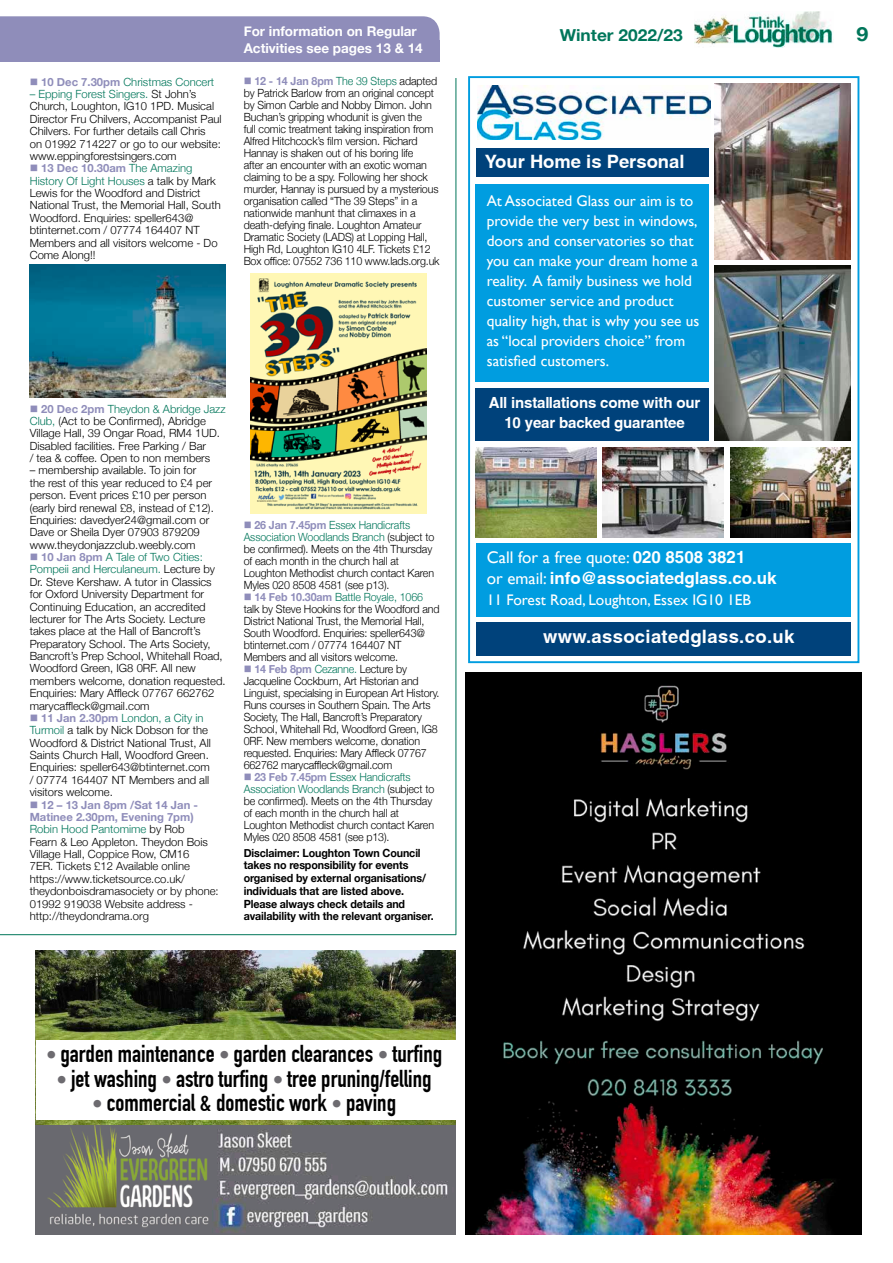
<style>
.page{position:relative;width:893px;height:1263px;background:#fff}
.page>*{position:absolute;margin:0;border:0;box-sizing:border-box;transform-origin:0 0}
.t1{font:700 23.85px "DIN Condensed";color:#000}
.t2{font:700 19.5px "Helvetica Neue";color:#00765a;scale:1.1 1}
.t3{font:700 18.45px "Swansea";letter-spacing:.02em;color:#fff}
.t4{font:700 18.45px "Swansea";color:#fff}
.t5{font:700 16.8px "Swansea";color:#fff}
.t6{font:16.8px "Gill Sans";color:#fff}
.t7{font:700 16.5px "Helvetica Neue";color:#00765a;scale:1.05 1}
.t8{font:15.3px/20px "Gill Sans";color:#fff}
.t9{font:700 15.3px/20px "Swansea";letter-spacing:-.01em;color:#fff;text-align:center}
.t10{font:700 13.5px/16.2px "Helvetica Neue";color:#fff}
.t11{font:300 11.25px/12.3px "Helvetica Neue";color:#000}
.t12{font:300 11.25px/12px "Helvetica Neue";color:#000;scale:.95 1}
.t13{font:700 11.25px/12.8px "Helvetica Neue";letter-spacing:-.01em;color:#000;scale:.95 1}
.t14{font:300 11.25px "Helvetica Neue";color:#00765a}
.s1{color:#8f8dba}
.s2{font-weight:700;color:#8f8dba}
.s3{color:#00765a}
.s4{font-family:"Swansea";font-weight:700}
.s5{font-family:"Gill Sans";font-weight:400}
.s6{font-size:20.85px;color:#6d6b70}
</style>
<div class="page">
<img style="left:694px;top:12px;width:139px;height:35px">
<hr style="left:0;top:934px;width:456px;height:1px;background:#00765a">
<div style="left:468px;top:76px;width:391px;height:587px;border:2px solid #009de0"></div>
<img style="left:714px;top:265px;width:137px;height:176px">
<img style="left:478px;top:86px;width:233px;height:54px">
<img style="left:714px;top:84px;width:137px;height:175px">
<img style="left:730px;top:447px;width:121px;height:91px">
<img style="left:603px;top:447px;width:121px;height:91px">
<img style="left:476px;top:447px;width:121px;height:91px">
<div style="left:476px;top:148px;width:233px;height:29px;background:#00427b"></div>
<div style="left:476px;top:184px;width:233px;height:198px;background:#009de0"></div>
<div style="left:476px;top:543px;width:375px;height:73px;background:#009de0"></div>
<div style="left:476px;top:388px;width:233px;height:53px;background:#00427b"></div>
<div style="left:476px;top:622px;width:375px;height:33px;background:#00427b"></div>
<img style="left:466px;top:672px;width:396px;height:563px">
<div style="left:0;top:40px;width:440px;height:22px;background:#8f8dba"></div>
<div style="left:0;top:16px;width:440px;height:24px;background:#8f8dba"></div>
<hr style="left:456px;top:78px;width:1px;height:857px;background:#00765a">
<img style="left:36px;top:951px;width:420px;height:174px">
<img style="left:211px;top:1125px;width:245px;height:110px">
<img style="left:36px;top:1125px;width:175px;height:110px">
<div style="left:36px;top:1040px;width:420px;height:80px;background:#fff"></div>
<img style="left:30px;top:265px;width:196px;height:132px">
<img style="left:250px;top:273px;width:177px;height:240px">
<p class="t14" style="left:30px;top:73px;width:186px"><span class="s1">■</span> <span class="s2">10 Dec 7.30pm</span> Christmas Concert</p>
<p class="t11" style="left:30px;top:87px;width:193px"><span class="s3">– Epping Forest Singers.</span> St John’s Church, Loughton, IG10 1PD. Musical Director Fru Chilvers, Accompanist Paul Chilvers. For further details call Chris<br>on 01992 714227 or go to our website: www.eppingforestsingers.com</p>
<p class="t11" style="left:30px;top:161px;width:192px"><span class="s1">■</span> <span class="s2">13 Dec 10.30am</span> <span class="s3">The Amazing<br>History Of Light Houses</span> a talk by Mark<br>Lewis for the Woodford and District<br>National Trust, the Memorial Hall, South<br>Woodford. Enquiries: speller643@ btinternet.com / 07774 164407 NT<br>Members and all visitors welcome - Do<br>Come Along!!</p>
<p class="t10" style="left:244px;top:24px;width:180px">For information on Regular<br>Activities see pages 13 &amp; 14</p>
<p class="t12" style="left:244px;top:74px;width:208px"><span class="s1">■</span> <span class="s2">12 - 14 Jan 8pm</span> <span class="s3">The 39 Steps</span> adapted by Patrick Barlow from an original concept by Simon Carble and Nobby Dimon. John Buchan’s gripping whodunit is given the<br>full comic treatment taking inspiration from Alfred Hitchcock’s film version. Richard Hannay is shaken out of his boring life<br>after an encounter with an exotic woman claiming to be a spy. Following her shock murder, Hannay is pursued by a mysterious organisation called “The 39 Steps” in a nationwide manhunt that climaxes in a death-defying finale. Loughton Amateur Dramatic Society (LADS) at Lopping Hall, High Rd, Loughton IG10 4LF. Tickets £12<br>Box office: 07552 736 110 www.lads.org.uk</p>
<p class="t11" style="left:30px;top:401px;width:197px"><span class="s1">■</span> <span class="s2">20 Dec 2pm</span> <span class="s3">Theydon &amp; Abridge Jazz Club,</span> (Act to be Confirmed), Abridge Village Hall, 39 Ongar Road, RM4 1UD.<br>Disabled facilities. Free Parking / Bar<br>/ tea &amp; coffee. Open to non members</p>
<p class="t11" style="left:30px;top:463px;width:186px">– membership available. To join for the rest of this year reduced to £4 per person. Event prices £10 per person (early bird renewal £8, instead of £12).<br>Enquiries: davedyer24@gmail.com or Dave or Sheila Dyer 07903 879209 www.theydonjazzclub.weebly.com</p>
<p class="t11" style="left:30px;top:550px;width:197px"><span class="s1">■</span> <span class="s2">10 Jan 8pm</span> <span class="s3">A Tale of Two Cities:<br>Pompeii and Herculaneum.</span> Lecture by Dr. Steve Kershaw. A tutor in Classics for Oxford University Department for Continuing Education, an accredited lecturer for The Arts Society. Lecture takes place at the Hall of Bancroft’s Preparatory School. The Arts Society, Bancroft’s Prep School, Whitehall Road, Woodford Green, IG8 0RF. All new members welcome, donation requested.<br>Enquiries: Mary Affleck 07767 662762 marycaffleck@gmail.com</p>
<p class="t11" style="left:30px;top:711px;width:183px"><span class="s1">■</span> <span class="s2">11 Jan 2.30pm</span> <span class="s3">London, a City in Turmoil</span> a talk by Nick Dobson for the Woodford &amp; District National Trust, All Saints Church Hall, Woodford Green.<br>Enquiries: speller643@btinternet.com / 07774 164407 NT Members and all visitors welcome.</p>
<p class="t11" style="left:30px;top:797px;width:190px"><span class="s1">■</span> <span class="s2">12 – 13 Jan 8pm /Sat 14 Jan -<br>Matinee 2.30pm, Evening 7pm)<br></span><span class="s3">Robin Hood Pantomime</span> by Rob<br>Fearn &amp; Leo Appleton. Theydon Bois<br>Village Hall, Coppice Row, CM16<br>7ER. Tickets £12 Available online https://www.ticketsource.co.uk/ theydonboisdramasociety or by phone:<br>01992 919038 Website address - http://theydondrama.org</p>
<p class="t12" style="left:244px;top:518px;width:202px"><span class="s1">■</span> <span class="s2">26 Jan 7.45pm</span> <span class="s3">Essex Handicrafts Association Woodlands Branch</span> (subject to be confirmed). Meets on the 4th Thursday of each month in the church hall at Loughton Methodist church contact Karen Myles 020 8508 4581 (see p13).</p>
<p class="t12" style="left:244px;top:590px;width:208px"><span class="s1">■</span> <span class="s2">14 Feb 10.30am</span> <span class="s3">Battle Royale, 1066 </span>talk by Steve Hookins for the Woodford and District National Trust, the Memorial Hall, South Woodford. Enquiries: speller643@ btinternet.com / 07774 164407 NT Members and all visitors welcome.</p>
<p class="t12" style="left:244px;top:662px;width:208px"><span class="s1">■</span> <span class="s2">14 Feb 8pm</span> <span class="s3">Cezanne.</span> Lecture by Jacqueline Cockburn, Art Historian and Linguist, specialsing in European Art History.<br>Runs courses in Southern Spain. The Arts Society, The Hall, Bancroft’s Preparatory School, Whitehall Rd, Woodford Green, IG8<br>0RF. New members welcome, donation requested. Enquiries: Mary Affleck 07767<br>662762 marycaffleck@gmail.com</p>
<p class="t12" style="left:244px;top:770px;width:202px"><span class="s1">■</span> <span class="s2">23 Feb 7.45pm</span> <span class="s3">Essex Handicrafts Association Woodlands Branch</span> (subject to be confirmed). Meets on the 4th Thursday of each month in the church hall at Loughton Methodist church contact Karen Myles 020 8508 4581 (see p13).</p>
<p class="t13" style="left:244px;top:847px;width:201px">Disclaimer: Loughton Town Council takes no responsibility for events organised by external organisations/ individuals that are listed above.<br>Please always check details and availability with the relevant organiser.</p>
<h3 class="t7" style="left:560px;top:23px;width:119px">Winter 2022/23</h3>
<h2 class="t2" style="left:857px;top:19px;width:12px">9</h2>
<h3 class="t4" style="left:485px;top:150px;width:201px">Your Home is Personal</h3>
<p class="t8" style="left:487px;top:191px;width:214px">At Associated Glass our aim is to provide the very best in windows, doors and conservatories so that you can make your dream home a reality. A family business we hold customer service and product quality high, that is why you see us as “local providers choice” from satisfied customers.</p>
<h3 class="t9" style="left:489px;top:393px;width:213px">All installations come with our<br>10 year backed guarantee</h3>
<h3 class="t6" style="left:487px;top:547px;width:260px">Call for a free quote: <span class="s4">020 8508 3821</span></h3>
<h3 class="t5" style="left:487px;top:567px;width:291px"><span class="s5">or email:</span> info@associatedglass.co.uk</h3>
<h3 class="t8" style="left:487px;top:590px;width:266px">11 Forest Road, Loughton, Essex IG10 1EB</h3>
<h3 class="t3" style="left:543px;top:625px;width:253px">www.associatedglass.co.uk</h3>
<h1 class="t1" style="left:46px;top:1040px;width:398px"><span class="s6">•</span> garden maintenance <span class="s6">•</span> garden clearances <span class="s6">•</span> turfing</h1>
<h1 class="t1" style="left:57px;top:1064px;width:376px"><span class="s6">•</span> jet washing <span class="s6">•</span> astro turfing <span class="s6">•</span> tree pruning/felling</h1>
<h1 class="t1" style="left:92px;top:1089px;width:306px"><span class="s6">•</span> commercial &amp; domestic work <span class="s6">•</span> paving</h1>
</div>
